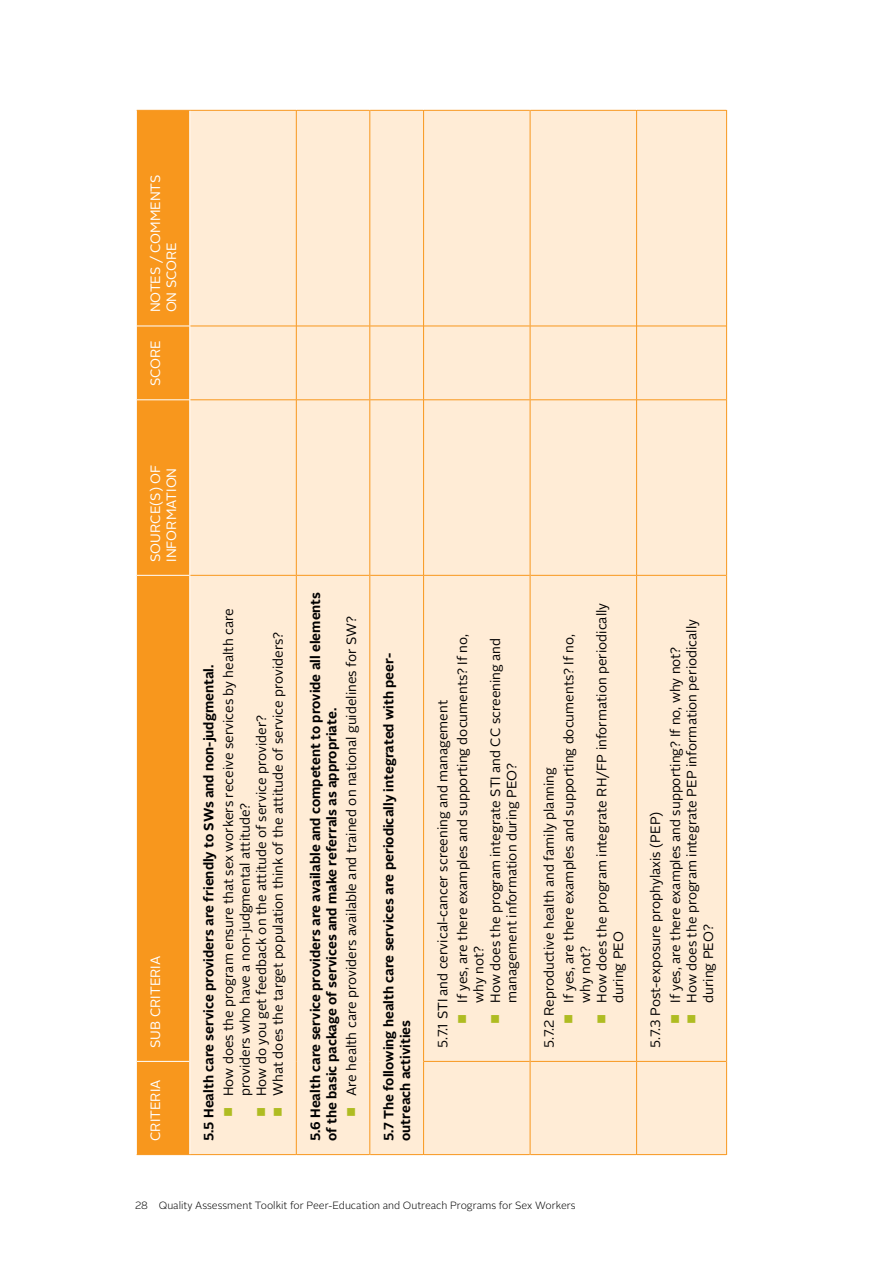
<style>
.page{position:relative;width:893px;height:1263px;background:#fff}
.page>*{position:absolute;margin:0;border:0;box-sizing:border-box;transform-origin:0 0}
.t1{font:13.5px/16.5px "Alright Sans";color:#000}
.t2{font:700 13.5px/16.5px "Alright Sans";color:#000}
.t3{font:13.5px/16.2px "Alright Sans";color:#fff}
.t4{font:300 10.5px "Alright Sans";color:#000}
.s1{color:#afbc22}
</style>
<div class="page">
<div style="left:137px;top:111px;width:52px;height:1043px;background:#f8971d"></div>
<div style="left:190px;top:111px;width:536px;height:1043px;background:#ffecd6"></div>
<hr style="left:190px;top:1154px;width:106px;height:1px;background:#f8971d">
<hr style="left:190px;top:575px;width:106px;height:1px;background:#f8971d">
<hr style="left:190px;top:399px;width:106px;height:1px;background:#f8971d">
<hr style="left:190px;top:326px;width:106px;height:1px;background:#f8971d">
<hr style="left:190px;top:110px;width:106px;height:1px;background:#f8971d">
<hr style="left:296px;top:1061px;width:1px;height:94px;background:#f8971d">
<hr style="left:297px;top:1154px;width:72px;height:1px;background:#f8971d">
<hr style="left:296px;top:575px;width:1px;height:486px;background:#f8971d">
<hr style="left:296px;top:400px;width:1px;height:175px;background:#f8971d">
<hr style="left:297px;top:575px;width:72px;height:1px;background:#f8971d">
<hr style="left:296px;top:326px;width:1px;height:74px;background:#f8971d">
<hr style="left:297px;top:399px;width:72px;height:1px;background:#f8971d">
<hr style="left:296px;top:110px;width:1px;height:216px;background:#f8971d">
<hr style="left:297px;top:326px;width:72px;height:1px;background:#f8971d">
<hr style="left:297px;top:110px;width:72px;height:1px;background:#f8971d">
<hr style="left:369px;top:1061px;width:1px;height:94px;background:#f8971d">
<hr style="left:370px;top:1154px;width:53px;height:1px;background:#f8971d">
<hr style="left:369px;top:575px;width:1px;height:486px;background:#f8971d">
<hr style="left:369px;top:400px;width:1px;height:175px;background:#f8971d">
<hr style="left:370px;top:575px;width:53px;height:1px;background:#f8971d">
<hr style="left:369px;top:326px;width:1px;height:74px;background:#f8971d">
<hr style="left:370px;top:399px;width:53px;height:1px;background:#f8971d">
<hr style="left:369px;top:110px;width:1px;height:216px;background:#f8971d">
<hr style="left:370px;top:326px;width:53px;height:1px;background:#f8971d">
<hr style="left:370px;top:110px;width:53px;height:1px;background:#f8971d">
<hr style="left:423px;top:1061px;width:1px;height:94px;background:#f8971d">
<hr style="left:424px;top:1154px;width:106px;height:1px;background:#f8971d">
<hr style="left:423px;top:575px;width:1px;height:486px;background:#f8971d">
<hr style="left:424px;top:1061px;width:106px;height:1px;background:#f8971d">
<hr style="left:423px;top:400px;width:1px;height:175px;background:#f8971d">
<hr style="left:424px;top:575px;width:106px;height:1px;background:#f8971d">
<hr style="left:423px;top:326px;width:1px;height:74px;background:#f8971d">
<hr style="left:424px;top:399px;width:106px;height:1px;background:#f8971d">
<hr style="left:423px;top:110px;width:1px;height:216px;background:#f8971d">
<hr style="left:424px;top:326px;width:106px;height:1px;background:#f8971d">
<hr style="left:424px;top:110px;width:106px;height:1px;background:#f8971d">
<hr style="left:530px;top:1061px;width:1px;height:94px;background:#f8971d">
<hr style="left:530px;top:1154px;width:106px;height:1px;background:#f8971d">
<hr style="left:530px;top:575px;width:1px;height:486px;background:#f8971d">
<hr style="left:530px;top:1061px;width:106px;height:1px;background:#f8971d">
<hr style="left:530px;top:400px;width:1px;height:175px;background:#f8971d">
<hr style="left:530px;top:575px;width:106px;height:1px;background:#f8971d">
<hr style="left:530px;top:326px;width:1px;height:74px;background:#f8971d">
<hr style="left:530px;top:399px;width:106px;height:1px;background:#f8971d">
<hr style="left:530px;top:110px;width:1px;height:216px;background:#f8971d">
<hr style="left:530px;top:326px;width:106px;height:1px;background:#f8971d">
<hr style="left:530px;top:110px;width:106px;height:1px;background:#f8971d">
<hr style="left:636px;top:1061px;width:1px;height:94px;background:#f8971d">
<hr style="left:637px;top:1154px;width:89px;height:1px;background:#f8971d">
<hr style="left:636px;top:575px;width:1px;height:486px;background:#f8971d">
<hr style="left:637px;top:1061px;width:89px;height:1px;background:#f8971d">
<hr style="left:636px;top:400px;width:1px;height:175px;background:#f8971d">
<hr style="left:637px;top:575px;width:89px;height:1px;background:#f8971d">
<hr style="left:636px;top:326px;width:1px;height:74px;background:#f8971d">
<hr style="left:637px;top:399px;width:89px;height:1px;background:#f8971d">
<hr style="left:636px;top:110px;width:1px;height:216px;background:#f8971d">
<hr style="left:637px;top:326px;width:89px;height:1px;background:#f8971d">
<hr style="left:637px;top:110px;width:89px;height:1px;background:#f8971d">
<hr style="left:726px;top:1061px;width:1px;height:94px;background:#f8971d">
<hr style="left:726px;top:575px;width:1px;height:486px;background:#f8971d">
<hr style="left:726px;top:400px;width:1px;height:175px;background:#f8971d">
<hr style="left:726px;top:326px;width:1px;height:74px;background:#f8971d">
<hr style="left:726px;top:110px;width:1px;height:216px;background:#f8971d">
<hr style="left:137px;top:1061px;width:52px;height:1px;background:#fff">
<hr style="left:137px;top:575px;width:52px;height:1px;background:#fff">
<hr style="left:137px;top:110px;width:53px;height:1px;background:#f8971d">
<hr style="left:137px;top:1154px;width:53px;height:1px;background:#f8971d">
<hr style="left:137px;top:399px;width:52px;height:1px;background:#fff">
<hr style="left:137px;top:326px;width:52px;height:1px;background:#fff">
<svg style="left:233px;top:1093px;width:1px;height:14px"></svg>
<svg style="left:266px;top:1093px;width:1px;height:14px"></svg>
<svg style="left:283px;top:1093px;width:1px;height:14px"></svg>
<svg style="left:356px;top:1093px;width:1px;height:14px"></svg>
<svg style="left:467px;top:1000px;width:1px;height:14px"></svg>
<svg style="left:500px;top:1000px;width:1px;height:14px"></svg>
<svg style="left:574px;top:1000px;width:1px;height:14px"></svg>
<svg style="left:606px;top:1000px;width:1px;height:14px"></svg>
<svg style="left:680px;top:1000px;width:1px;height:14px"></svg>
<svg style="left:696px;top:1000px;width:1px;height:14px"></svg>
<p class="t3" style="left:148px;top:312px;width:139px;rotate:-90deg">NOTES / COMMENTS<br>ON SCORE</p>
<p class="t3" style="left:148px;top:386px;width:48px;rotate:-90deg">SCORE</p>
<p class="t3" style="left:148px;top:562px;width:99px;rotate:-90deg">SOURCE(S) OF<br>INFORMATION</p>
<p class="t3" style="left:148px;top:1048px;width:93px;rotate:-90deg">SUB CRITERIA</p>
<p class="t3" style="left:148px;top:1141px;width:63px;rotate:-90deg">CRITERIA</p>
<p class="t1" style="left:221px;top:1096px;width:489px;text-indent:-21px;rotate:-90deg"><span class="s1">■</span> How does the program ensure that sex workers receive services by health care providers who have a non-judgmental attitude?</p>
<p class="t1" style="left:270px;top:1117px;width:486px;rotate:-90deg"><span class="s1">■</span> What does the target population think of the attitude of service providers?</p>
<p class="t2" style="left:201px;top:1141px;width:478px;rotate:-90deg">5.5 Health care service providers are friendly to SWs and non-judgmental.</p>
<p class="t1" style="left:254px;top:1117px;width:403px;rotate:-90deg"><span class="s1">■</span> How do you get feedback on the attitude of service provider?</p>
<p class="t2" style="left:307px;top:1141px;width:551px;rotate:-90deg">5.6 Health care service providers are available and competent to provide all elements of the basic package of services and make referrals as appropriate.</p>
<p class="t1" style="left:344px;top:1117px;width:502px;rotate:-90deg"><span class="s1">■</span> Are health care providers available and trained on national guidelines for SW?</p>
<p class="t2" style="left:381px;top:1141px;width:490px;rotate:-90deg">5.7 The following health care services are periodically integrated with peer&shy;outreach activities</p>
<p class="t1" style="left:454px;top:1003px;width:370px;text-indent:-21px;rotate:-90deg"><span class="s1">■</span> If yes, are there examples and supporting documents? If no, why not?</p>
<p class="t1" style="left:487px;top:1003px;width:366px;text-indent:-21px;rotate:-90deg"><span class="s1">■</span> How does the program integrate STI and CC screening and management information during PEO?</p>
<p class="t1" style="left:435px;top:1048px;width:349px;rotate:-90deg">5.7.1 STI and cervical-cancer screening and management</p>
<p class="t1" style="left:594px;top:1003px;width:401px;text-indent:-21px;rotate:-90deg"><span class="s1">■</span> How does the program integrate RH/FP information periodically during PEO</p>
<p class="t1" style="left:561px;top:1003px;width:370px;text-indent:-21px;rotate:-90deg"><span class="s1">■</span> If yes, are there examples and supporting documents? If no, why not?</p>
<p class="t1" style="left:541px;top:1048px;width:282px;rotate:-90deg">5.7.2 Reproductive health and family planning</p>
<p class="t1" style="left:684px;top:1003px;width:385px;text-indent:-21px;rotate:-90deg"><span class="s1">■</span> How does the program integrate PEP information periodically during PEO?</p>
<p class="t1" style="left:667px;top:1024px;width:379px;rotate:-90deg"><span class="s1">■</span> If yes, are there examples and supporting? If no, why not?</p>
<p class="t1" style="left:648px;top:1048px;width:238px;rotate:-90deg">5.7.3 Post-exposure prophylaxis (PEP)</p>
<p class="t4" style="left:135px;top:1198px;width:442px">28 Quality Assessment Toolkit for Peer-Education and Outreach Programs for Sex Workers</p>
</div>
